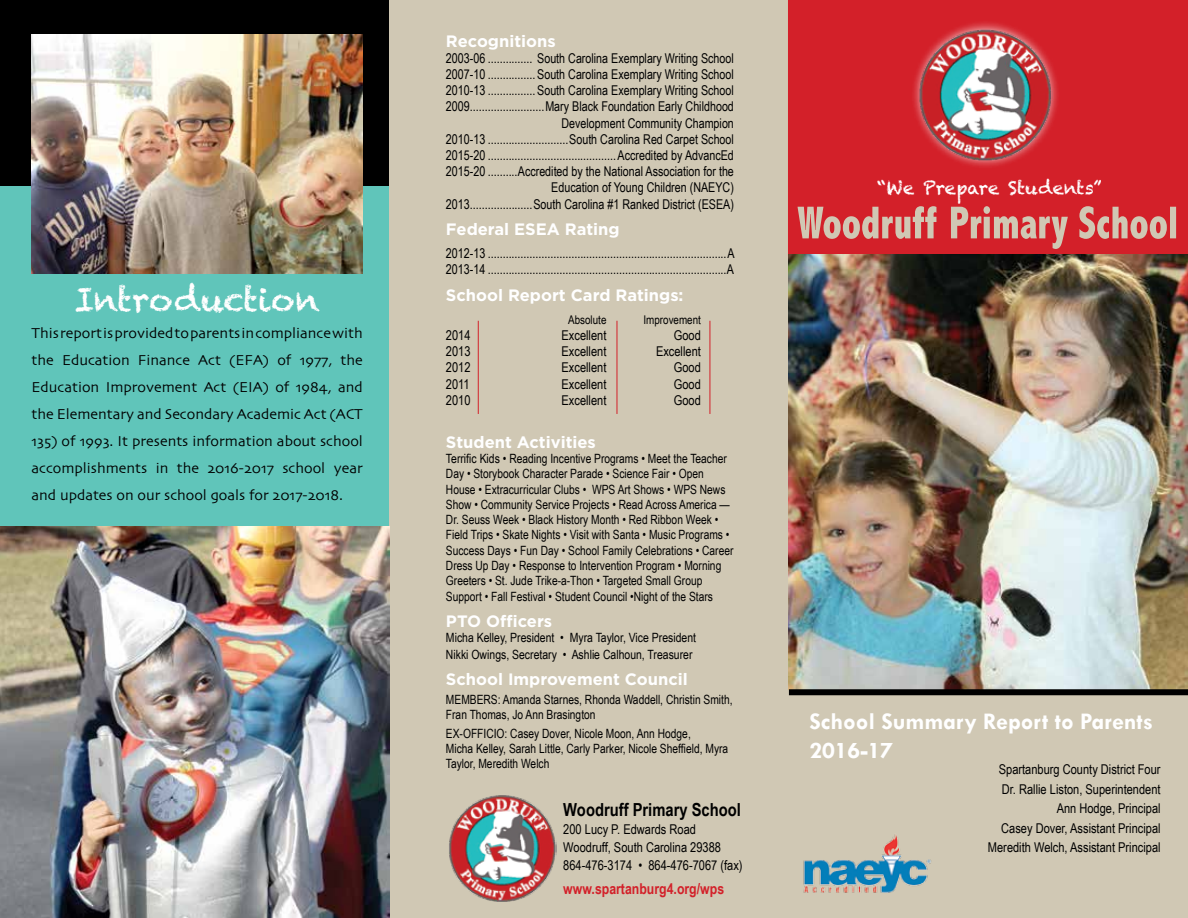
<style>
.page{position:relative;width:1188px;height:918px;background:#fff}
.page>*{position:absolute;margin:0;border:0;box-sizing:border-box;transform-origin:0 0}
.t1{font:33px "Chalkduster";color:#fff}
.t2{font:700 24px/28.8px "Tw Cen";color:#fff}
.t3{font:700 18px "Arial Narrow";color:#000}
.t4{font:18px "Chalkduster";color:#fff}
.t5{font:700 16.5px "Gotham";color:#fff}
.t6{font:15px/27px "Skia";color:#000;text-align:justify}
.t7{font:700 15px "Arial Narrow";color:#d32029}
.t8{font:13.5px/16.2px "Arial Narrow";color:#000;text-align:right}
.t9{font:12.75px/15.3px "Arial Narrow";color:#000}
.t10{font:12px "Arial Narrow";color:#000}
</style>
<div class="page">
<div style="left:0;top:186px;width:389px;height:340px;background:#60c5ba"></div>
<div style="left:0;top:0;width:389px;height:186px;background:#000"></div>
<div style="left:389px;top:0;width:400px;height:918px;background:#d0c8b4"></div>
<div style="left:789px;top:695px;width:399px;height:223px;background:#d0c8b4"></div>
<div style="left:788px;top:0;width:400px;height:256px;background:#d32029"></div>
<img style="left:798px;top:833px;width:136px;height:62px">
<svg style="left:798px;top:206px;width:378px;height:43px;background:#d15a59"></svg>
<img style="left:449px;top:795px;width:107px;height:107px">
<hr style="left:478px;top:321px;width:1px;height:93px;background:#d32029">
<hr style="left:617px;top:321px;width:1px;height:93px;background:#d32029">
<hr style="left:710px;top:321px;width:1px;height:93px;background:#d32029">
<img style="left:789px;top:254px;width:399px;height:435px">
<img style="left:0;top:526px;width:389px;height:392px">
<img style="left:32px;top:35px;width:331px;height:239px">
<div style="left:789px;top:689px;width:399px;height:6px;background:#000"></div>
<div style="left:911px;top:20px;width:149px;height:149px;background:#fff;opacity:.75"></div>
<img style="left:918px;top:27px;width:134px;height:135px">
<h1 class="t1" style="left:74px;top:280px;width:247px">Introduction</h1>
<p class="t6" style="left:32px;top:320px;width:333px">This report is provided to parents in compliance with the Education Finance Act (EFA) of 1977, the Education Improvement Act (EIA) of 1984, and the Elementary and Secondary Academic Act (ACT 135) of 1993. It presents information about school accomplishments in the 2016-2017 school year and updates on our school goals for 2017-2018.</p>
<p class="t5" style="left:446px;top:30px;width:111px">Recognitions</p>
<p class="t8" style="left:446px;top:50px;width:290px">2003-06 ............... South Carolina Exemplary Writing School 2007-10 ................South Carolina Exemplary Writing School 2010-13 ................South Carolina Exemplary Writing School 2009.........................Mary Black Foundation Early Childhood Development Community Champion<br>2010-13 ...........................South Carolina Red Carpet School 2015-20 ...........................................Accredited by AdvancEd 2015-20 ..........Accredited by the National Association for the Education of Young Children (NAEYC)<br>2013.....................South Carolina #1 Ranked District (ESEA)</p>
<p class="t5" style="left:446px;top:218px;width:175px">Federal ESEA Rating</p>
<p class="t8" style="left:446px;top:245px;width:290px;text-align:left">2012-13 ................................................................................A<br>2013-14 ................................................................................A</p>
<p class="t5" style="left:446px;top:284px;width:239px">School Report Card Ratings:</p>
<p class="t10" style="left:568px;top:311px;width:40px">Absolute</p>
<p class="t10" style="left:644px;top:311px;width:59px">Improvement</p>
<p class="t8" style="left:446px;top:327px;width:26px">2014</p>
<p class="t8" style="left:562px;top:327px;width:46px">Excellent</p>
<p class="t8" style="left:674px;top:327px;width:29px">Good</p>
<p class="t8" style="left:446px;top:343px;width:26px">2013</p>
<p class="t8" style="left:562px;top:343px;width:46px">Excellent</p>
<p class="t8" style="left:656px;top:343px;width:46px">Excellent</p>
<p class="t8" style="left:446px;top:359px;width:26px">2012</p>
<p class="t8" style="left:562px;top:359px;width:46px">Excellent</p>
<p class="t8" style="left:674px;top:359px;width:29px">Good</p>
<p class="t8" style="left:446px;top:375px;width:25px">2011</p>
<p class="t8" style="left:562px;top:375px;width:46px">Excellent</p>
<p class="t8" style="left:674px;top:375px;width:29px">Good</p>
<p class="t8" style="left:446px;top:392px;width:26px">2010</p>
<p class="t8" style="left:562px;top:392px;width:46px">Excellent</p>
<p class="t8" style="left:674px;top:392px;width:29px">Good</p>
<p class="t5" style="left:446px;top:431px;width:151px">Student Activities</p>
<p class="t9" style="left:446px;top:450px;width:289px">Terrific Kids • Reading Incentive Programs • Meet the Teacher Day • Storybook Character Parade • Science Fair • Open House • Extracurricular Clubs • WPS Art Shows • WPS News Show • Community Service Projects • Read Across America — Dr. Seuss Week • Black History Month • Red Ribbon Week • Field Trips • Skate Nights • Visit with Santa • Music Programs • Success Days • Fun Day • School Family Celebrations • Career Dress Up Day • Response to Intervention Program • Morning Greeters • St. Jude Trike-a-Thon • Targeted Small Group Support • Fall Festival • Student Council •Night of the Stars</p>
<p class="t5" style="left:446px;top:610px;width:108px">PTO Officers</p>
<p class="t9" style="left:446px;top:629px;width:252px;line-height:16.2px">Micha Kelley, President • Myra Taylor, Vice President<br>Nikki Owings, Secretary • Ashlie Calhoun, Treasurer</p>
<p class="t5" style="left:446px;top:668px;width:243px">School Improvement Council</p>
<p class="t9" style="left:446px;top:691px;width:288px">MEMBERS: Amanda Starnes, Rhonda Waddell, Christin Smith,<br>Fran Thomas, Jo Ann Brasington</p>
<p class="t9" style="left:446px;top:725px;width:284px">EX-OFFICIO: Casey Dover, Nicole Moon, Ann Hodge,<br>Micha Kelley, Sarah Little, Carly Parker, Nicole Sheffield, Myra<br>Taylor, Meredith Welch</p>
<h3 class="t3" style="left:563px;top:796px;width:179px">Woodruff Primary School</h3>
<p class="t8" style="left:563px;top:819px;width:181px;line-height:18px;text-align:left">200 Lucy P. Edwards Road<br>Woodruff, South Carolina 29388<br>864-476-3174 • 864-476-7067 (fax)</p>
<p class="t7" style="left:563px;top:878px;width:162px">www.spartanburg4.org/wps</p>
<h3 class="t4" style="left:877px;top:178px;width:226px">“We Prepare Students”</h3>
<h2 class="t2" style="left:809px;top:707px;width:345px">School Summary Report to Parents<br>2016-17</h2>
<p class="t8" style="left:988px;top:759px;width:174px;line-height:19.5px">Spartanburg County District Four<br>Dr. Rallie Liston, Superintendent<br>Ann Hodge, Principal<br>Casey Dover, Assistant Principal<br>Meredith Welch, Assistant Principal</p>
</div>
